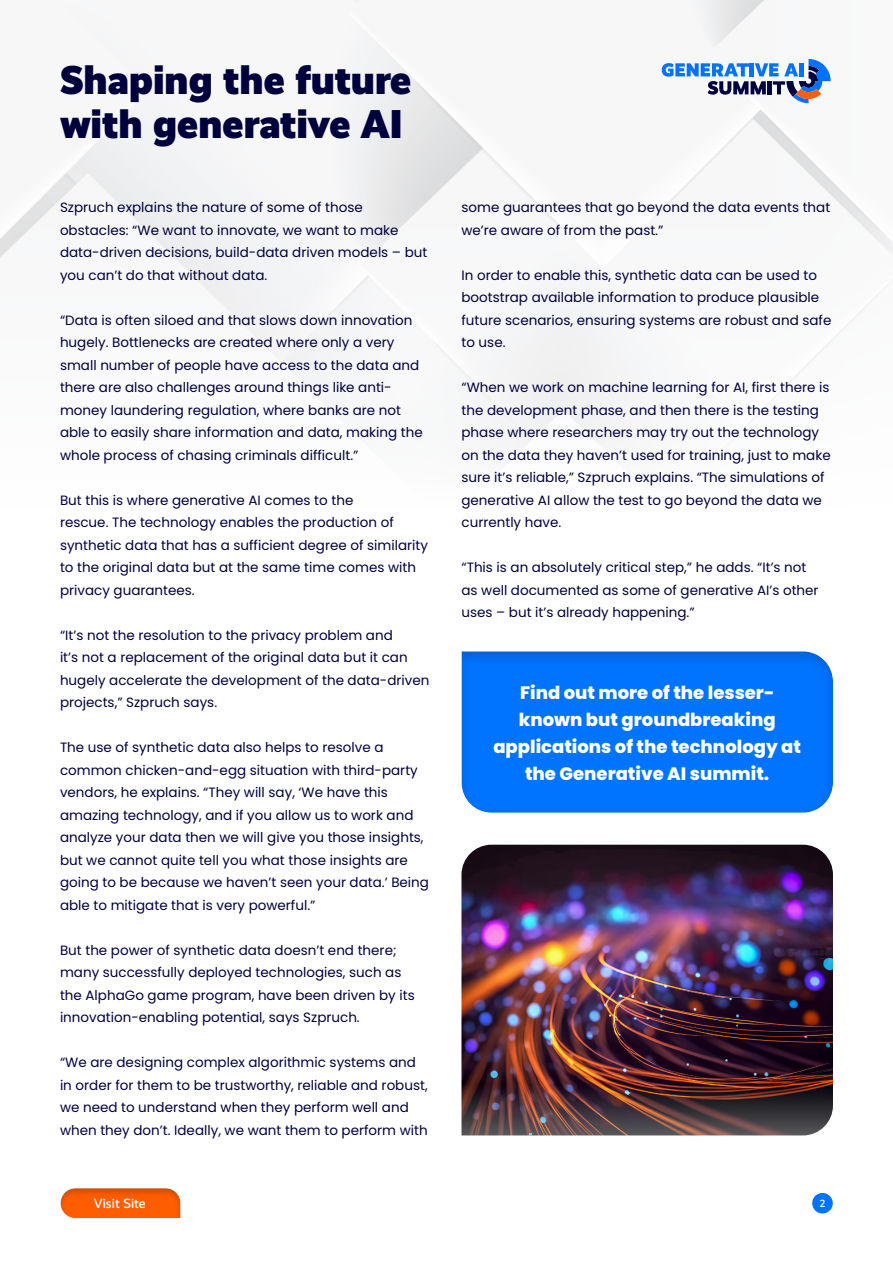
<style>
.page{position:relative;width:893px;height:1263px;background:#fff}
.page>*{position:absolute;margin:0;border:0;box-sizing:border-box;transform-origin:0 0}
.t1{font:900 40.5px "Realist";color:#00003d}
.t2{font:800 18px/27px "Poppins";color:#fff;text-align:center}
.t3{font:13.5px/22.5px "Poppins";color:#00003d}
.t4{font:500 13.5px "Realist";color:#fff}
.t5{font:500 10.5px "Realist";color:#fff}
</style>
<div class="page">
<img style="left:0;top:0;width:893px;height:455px">
<div style="left:812px;top:1193px;width:21px;height:20px;background:#0073ff;border-radius:50%"></div>
<svg style="left:662px;top:59px;width:169px;height:44px"></svg>
<div style="left:46px;top:1177px;width:147px;height:49px;background:#000;opacity:.2"></div>
<div style="left:448px;top:640px;width:398px;height:181px;background:#000;opacity:.2"></div>
<img style="left:461px;top:845px;width:372px;height:290px">
<p class="t1" style="left:60px;top:56px;width:353px">Shaping the future</p>
<p class="t1" style="left:60px;top:99px;width:344px">with generative AI</p>
<p class="t3" style="left:60px;top:196px;width:369px">Szpruch explains the nature of some of those obstacles: “We want to innovate, we want to make data-driven decisions, build-data driven models – but you can’t do that without data.</p>
<p class="t3" style="left:60px;top:309px;width:364px">“Data is often siloed and that slows down innovation hugely. Bottlenecks are created where only a very small number of people have access to the data and there are also challenges around things like anti&shy;money laundering regulation, where banks are not able to easily share information and data, making the whole process of chasing criminals difficult.”</p>
<p class="t3" style="left:60px;top:489px;width:295px">But this is where generative AI comes to the</p>
<p class="t3" style="left:60px;top:511px;width:370px">rescue. The technology enables the production of synthetic data that has a sufficient degree of similarity to the original data but at the same time comes with privacy guarantees.</p>
<p class="t3" style="left:60px;top:624px;width:371px">“It’s not the resolution to the privacy problem and<br>it’s not a replacement of the original data but it can hugely accelerate the development of the data-driven projects,” Szpruch says.</p>
<p class="t3" style="left:60px;top:736px;width:371px">The use of synthetic data also helps to resolve a common chicken-and-egg situation with third-party vendors, he explains. “They will say, ‘We have this amazing technology, and if you allow us to work and analyze your data then we will give you those insights, but we cannot quite tell you what those insights are going to be because we haven’t seen your data.’ Being able to mitigate that is very powerful.”</p>
<p class="t3" style="left:60px;top:939px;width:356px">But the power of synthetic data doesn’t end there; many successfully deployed technologies, such as the AlphaGo game program, have been driven by its innovation-enabling potential, says Szpruch.</p>
<p class="t3" style="left:60px;top:1051px;width:369px">“We are designing complex algorithmic systems and in order for them to be trustworthy, reliable and robust, we need to understand when they perform well and when they don’t. Ideally, we want them to perform with</p>
<p class="t3" style="left:461px;top:196px;width:370px">some guarantees that go beyond the data events that we’re aware of from the past.”</p>
<p class="t3" style="left:461px;top:264px;width:371px">In order to enable this, synthetic data can be used to bootstrap available information to produce plausible future scenarios, ensuring systems are robust and safe to use.</p>
<p class="t3" style="left:461px;top:376px;width:371px">“When we work on machine learning for AI, first there is the development phase, and then there is the testing phase where researchers may try out the technology on the data they haven’t used for training, just to make sure it’s reliable,” Szpruch explains. “The simulations of generative AI allow the test to go beyond the data we currently have.</p>
<p class="t3" style="left:461px;top:556px;width:359px">“This is an absolutely critical step,” he adds. “It’s not as well documented as some of generative AI’s other uses – but it’s already happening.”</p>
<h2 class="t2" style="left:493px;top:679px;width:309px">Find out more of the lesser&shy;known but groundbreaking applications of the technology at the Generative AI summit.</h2>
<p class="t4" style="left:94px;top:1195px;width:53px">Visit Site</p>
<p class="t5" style="left:820px;top:1197px;width:7px">2</p>
</div>
